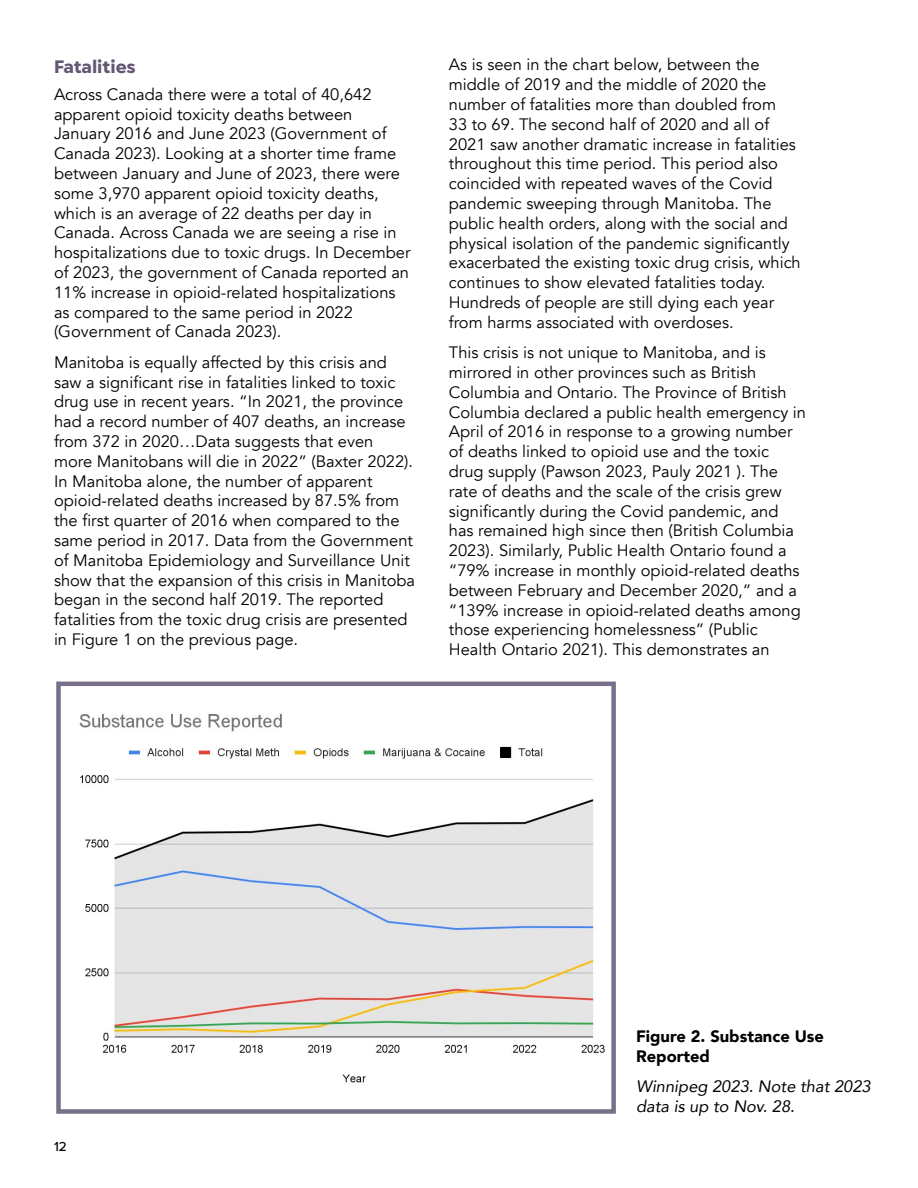
<style>
.page{position:relative;width:918px;height:1188px;background:#fff}
.page>*{position:absolute;margin:0;border:0;box-sizing:border-box;transform-origin:0 0}
.t1{font:800 18px "Gogh";color:#645774}
.t2{font:16.5px/19.8px "Avenir";color:#000}
.t3{font:italic 16.5px/19.8px "Avenir";color:#000}
.t4{font:900 16.5px/19.8px "Avenir";color:#000}
.t5{font:500 13.5px "Proxima Nova";color:#000}
</style>
<div class="page">
<img style="left:79px;top:714px;width:526px;height:369px">
<div style="left:56px;top:682px;width:560px;height:432px;border:4px solid #786f88"></div>
<p class="t1" style="left:54px;top:55px;width:83px">Fatalities</p>
<p class="t2" style="left:54px;top:85px;width:358px">Across Canada there were a total of 40,642 apparent opioid toxicity deaths between January 2016 and June 2023 (Government of Canada 2023). Looking at a shorter time frame between January and June of 2023, there were some 3,970 apparent opioid toxicity deaths, which is an average of 22 deaths per day in Canada. Across Canada we are seeing a rise in hospitalizations due to toxic drugs. In December of 2023, the government of Canada reported an 11% increase in opioid-related hospitalizations as compared to the same period in 2022 (Government of Canada 2023).</p>
<p class="t2" style="left:54px;top:352px;width:363px">Manitoba is equally affected by this crisis and saw a significant rise in fatalities linked to toxic drug use in recent years. “In 2021, the province had a record number of 407 deaths, an increase from 372 in 2020…Data suggests that even more Manitobans will die in 2022” (Baxter 2022).<br>In Manitoba alone, the number of apparent opioid-related deaths increased by 87.5% from the first quarter of 2016 when compared to the same period in 2017. Data from the Government of Manitoba Epidemiology and Surveillance Unit show that the expansion of this crisis in Manitoba began in the second half 2019. The reported fatalities from the toxic drug crisis are presented in Figure 1 on the previous page.</p>
<p class="t2" style="left:449px;top:55px;width:353px">As is seen in the chart below, between the middle of 2019 and the middle of 2020 the number of fatalities more than doubled from<br>33 to 69. The second half of 2020 and all of 2021 saw another dramatic increase in fatalities throughout this time period. This period also coincided with repeated waves of the Covid pandemic sweeping through Manitoba. The public health orders, along with the social and physical isolation of the pandemic significantly exacerbated the existing toxic drug crisis, which continues to show elevated fatalities today.<br>Hundreds of people are still dying each year from harms associated with overdoses.</p>
<p class="t2" style="left:449px;top:343px;width:359px">This crisis is not unique to Manitoba, and is mirrored in other provinces such as British Columbia and Ontario. The Province of British Columbia declared a public health emergency in April of 2016 in response to a growing number of deaths linked to opioid use and the toxic drug supply (Pawson 2023, Pauly 2021 ). The rate of deaths and the scale of the crisis grew significantly during the Covid pandemic, and has remained high since then (British Columbia 2023). Similarly, Public Health Ontario found a “79% increase in monthly opioid-related deaths between February and December 2020,” and a “139% increase in opioid-related deaths among those experiencing homelessness” (Public Health Ontario 2021). This demonstrates an</p>
<p class="t5" style="left:54px;top:1137px;width:14px">12</p>
<p class="t4" style="left:636px;top:1026px;width:189px">Figure 2. Substance Use<br>Reported</p>
<p class="t3" style="left:636px;top:1076px;width:236px">Winnipeg 2023. Note that 2023 data is up to Nov. 28.</p>
</div>
